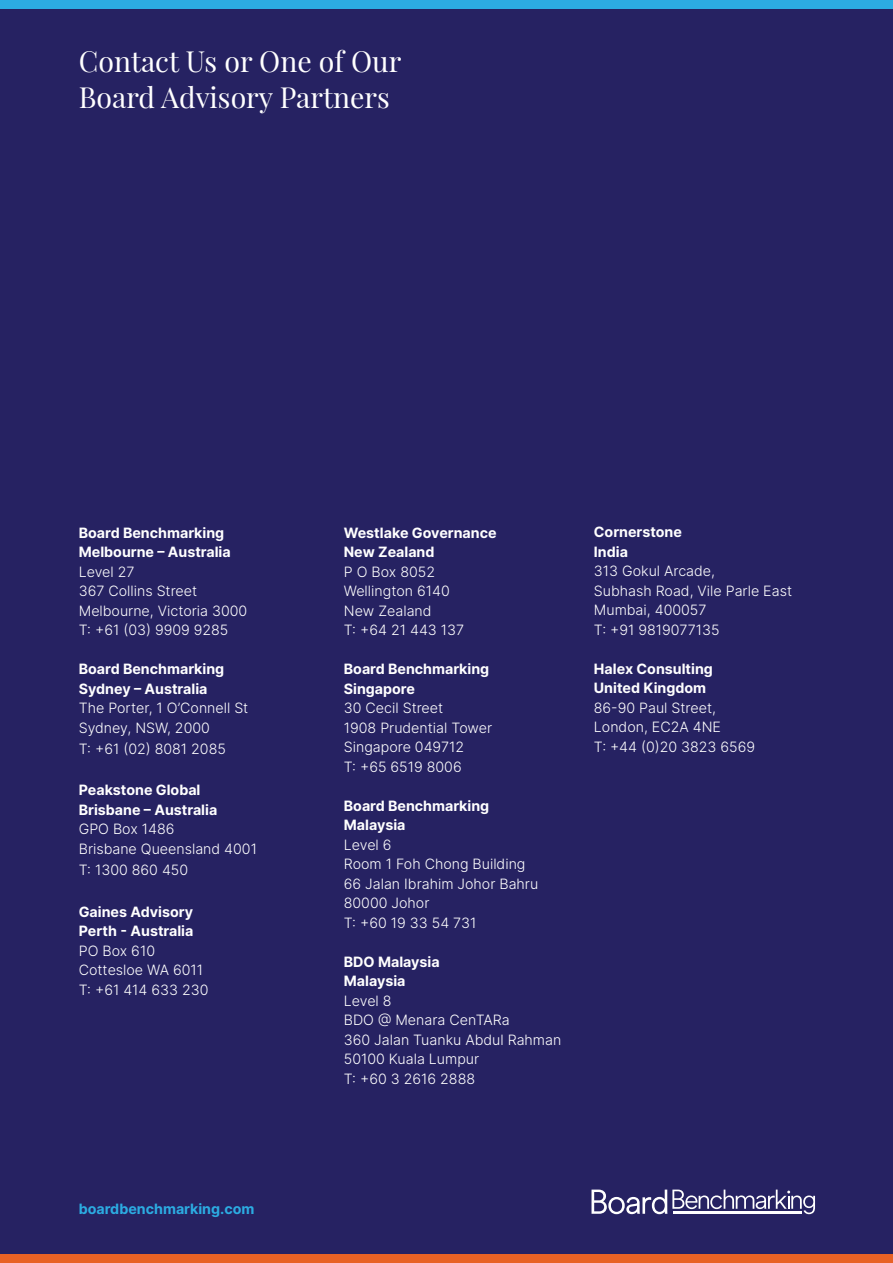
<style>
.page{position:relative;width:893px;height:1263px;background:#262262}
.page>*{position:absolute;margin:0;border:0;box-sizing:border-box;transform-origin:0 0}
.t1{font:28.5px/36px "Playfair Display";color:#fff}
.t2{font:300 14.25px/19.5px "Inter";color:#fff}
.t3{font:700 14.25px/19.5px "Inter";color:#fff}
.t4{font:700 14.25px "Inter";color:#2cace2}
</style>
<div class="page">
<svg style="left:591px;top:1189px;width:224px;height:25px"></svg>
<div style="left:0;top:1254px;width:893px;height:9px;background:#e86225"></div>
<div style="left:0;top:0;width:893px;height:9px;background:#2cace2"></div>
<h1 class="t1" style="left:79px;top:43px;width:324px">Contact Us or One of Our<br>Board Advisory Partners</h1>
<p class="t3" style="left:79px;top:522px;width:154px">Board Benchmarking<br>Melbourne – Australia</p>
<p class="t2" style="left:79px;top:562px;width:170px">Level 27<br>367 Collins Street<br>Melbourne, Victoria 3000<br>T: +61 (03) 9909 9285</p>
<p class="t3" style="left:79px;top:659px;width:147px">Board Benchmarking<br>Sydney – Australia</p>
<p class="t2" style="left:79px;top:698px;width:171px">The Porter, 1 O’Connell St<br>Sydney, NSW, 2000</p>
<p class="t2" style="left:79px;top:739px;width:149px">T: +61 (02) 8081 2085</p>
<p class="t3" style="left:79px;top:780px;width:140px">Peakstone Global<br>Brisbane – Australia</p>
<p class="t2" style="left:79px;top:819px;width:180px">GPO Box 1486<br>Brisbane Queensland 4001</p>
<p class="t2" style="left:79px;top:860px;width:111px">T: 1300 860 450</p>
<p class="t3" style="left:79px;top:901px;width:116px">Gaines Advisory<br>Perth - Australia</p>
<p class="t2" style="left:79px;top:940px;width:131px">PO Box 610<br>Cottesloe WA 6011<br>T: +61 414 633 230</p>
<p class="t4" style="left:79px;top:1199px;width:177px">boardbenchmarking.com</p>
<p class="t3" style="left:344px;top:522px;width:154px">Westlake Governance<br>New Zealand</p>
<p class="t2" style="left:344px;top:561px;width:122px">P O Box 8052<br>Wellington 6140<br>New Zealand<br>T: +64 21 443 137</p>
<p class="t3" style="left:344px;top:659px;width:147px">Board Benchmarking<br>Singapore</p>
<p class="t2" style="left:344px;top:698px;width:150px">30 Cecil Street<br>1908 Prudential Tower<br>Singapore 049712<br>T: +65 6519 8006</p>
<p class="t3" style="left:344px;top:795px;width:147px">Board Benchmarking<br>Malaysia</p>
<p class="t2" style="left:344px;top:834px;width:196px">Level 6<br>Room 1 Foh Chong Building<br>66 Jalan Ibrahim Johor Bahru<br>80000 Johor<br>T: +60 19 33 54 731</p>
<p class="t3" style="left:344px;top:951px;width:97px">BDO Malaysia<br>Malaysia</p>
<p class="t2" style="left:344px;top:990px;width:219px">Level 8<br>BDO @ Menara CenTARa<br>360 Jalan Tuanku Abdul Rahman<br>50100 Kuala Lumpur<br>T: +60 3 2616 2888</p>
<p class="t3" style="left:594px;top:522px;width:90px">Cornerstone<br>India</p>
<p class="t2" style="left:594px;top:561px;width:200px">313 Gokul Arcade,<br>Subhash Road, Vile Parle East<br>Mumbai, 400057<br>T: +91 9819077135</p>
<p class="t3" style="left:594px;top:659px;width:121px">Halex Consulting<br>United Kingdom</p>
<p class="t2" style="left:594px;top:698px;width:163px">86-90 Paul Street,<br>London, EC2A 4NE<br>T: +44 (0)20 3823 6569</p>
</div>
